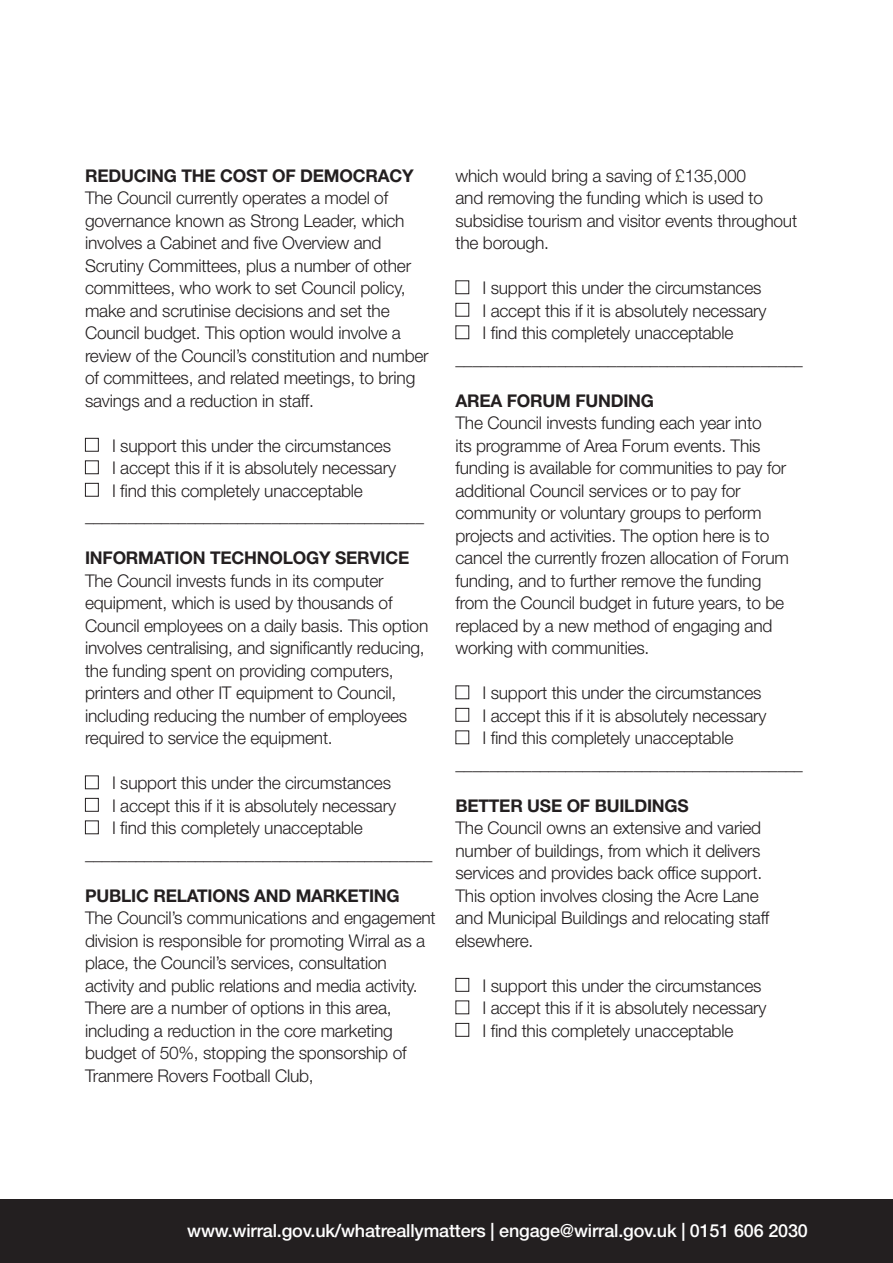
<style>
.page{position:relative;width:893px;height:1263px;background:#fff}
.page>*{position:absolute;margin:0;border:0;box-sizing:border-box;transform-origin:0 0}
.t1{font:500 18px "Helvetica Neue LT Std";letter-spacing:-.01em;color:#fff}
.t2{font:300 17.55px/22.5px "Helvetica Neue LT Std";letter-spacing:-.015em;color:#231f20}
.t3{font:700 17.55px "Helvetica Neue LT Std";letter-spacing:-.015em;color:#231f20}
</style>
<div class="page">
<div style="left:0;top:1199px;width:893px;height:64px;background:#231f20"></div>
<div style="left:455px;top:303px;width:14px;height:14px;border:1px solid #231f20"></div>
<div style="left:455px;top:708px;width:14px;height:14px;border:1px solid #231f20"></div>
<div style="left:85px;top:775px;width:14px;height:14px;border:1px solid #231f20"></div>
<div style="left:85px;top:798px;width:14px;height:14px;border:1px solid #231f20"></div>
<div style="left:85px;top:820px;width:14px;height:14px;border:1px solid #231f20"></div>
<div style="left:85px;top:483px;width:14px;height:14px;border:1px solid #231f20"></div>
<div style="left:85px;top:460px;width:14px;height:14px;border:1px solid #231f20"></div>
<div style="left:85px;top:438px;width:14px;height:14px;border:1px solid #231f20"></div>
<div style="left:455px;top:978px;width:14px;height:14px;border:1px solid #231f20"></div>
<div style="left:455px;top:1023px;width:14px;height:14px;border:1px solid #231f20"></div>
<p class="t3" style="left:85px;top:169px;width:330px">REDUCING THE COST OF DEMOCRACY</p>
<p class="t2" style="left:85px;top:188px;width:345px">The Council currently operates a model of governance known as Strong Leader, which involves a Cabinet and five Overview and Scrutiny Committees, plus a number of other committees, who work to set Council policy, make and scrutinise decisions and set the Council budget. This option would involve a review of the Council’s constitution and number of committees, and related meetings, to bring savings and a reduction in staff.</p>
<p class="t2" style="left:112px;top:436px;width:286px">I support this under the circumstances<br>I accept this if it is absolutely necessary<br>I find this completely unacceptable</p>
<p class="t2" style="left:85px;top:506px;width:341px">________________________________________</p>
<p class="t3" style="left:85px;top:552px;width:326px">INFORMATION TECHNOLOGY SERVICE</p>
<p class="t2" style="left:85px;top:571px;width:345px">The Council invests funds in its computer equipment, which is used by thousands of Council employees on a daily basis. This option involves centralising, and significantly reducing, the funding spent on providing computers, printers and other IT equipment to Council, including reducing the number of employees required to service the equipment.</p>
<p class="t2" style="left:112px;top:773px;width:286px">I support this under the circumstances<br>I accept this if it is absolutely necessary<br>I find this completely unacceptable</p>
<p class="t2" style="left:85px;top:844px;width:349px">_________________________________________</p>
<p class="t3" style="left:85px;top:889px;width:316px">PUBLIC RELATIONS AND MARKETING</p>
<p class="t2" style="left:85px;top:908px;width:352px">The Council’s communications and engagement division is responsible for promoting Wirral as a place, the Council’s services, consultation activity and public relations and media activity.<br>There are a number of options in this area, including a reduction in the core marketing budget of 50%, stopping the sponsorship of Tranmere Rovers Football Club,</p>
<p class="t2" style="left:455px;top:166px;width:343px">which would bring a saving of £135,000<br>and removing the funding which is used to subsidise tourism and visitor events throughout the borough.</p>
<p class="t2" style="left:482px;top:278px;width:286px">I support this under the circumstances<br>I accept this if it is absolutely necessary<br>I find this completely unacceptable</p>
<p class="t2" style="left:455px;top:349px;width:349px">_________________________________________</p>
<p class="t3" style="left:455px;top:394px;width:200px">AREA FORUM FUNDING</p>
<p class="t2" style="left:455px;top:413px;width:335px">The Council invests funding each year into<br>its programme of Area Forum events. This funding is available for communities to pay for additional Council services or to pay for community or voluntary groups to perform projects and activities. The option here is to cancel the currently frozen allocation of Forum funding, and to further remove the funding from the Council budget in future years, to be replaced by a new method of engaging and working with communities.</p>
<p class="t2" style="left:482px;top:683px;width:286px">I support this under the circumstances<br>I accept this if it is absolutely necessary<br>I find this completely unacceptable</p>
<p class="t2" style="left:455px;top:754px;width:349px">_________________________________________</p>
<p class="t3" style="left:455px;top:799px;width:235px">BETTER USE OF BUILDINGS</p>
<p class="t2" style="left:455px;top:818px;width:315px">The Council owns an extensive and varied number of buildings, from which it delivers services and provides back office support.<br>This option involves closing the Acre Lane and Municipal Buildings and relocating staff elsewhere.</p>
<p class="t2" style="left:482px;top:976px;width:286px">I support this under the circumstances<br>I accept this if it is absolutely necessary<br>I find this completely unacceptable</p>
<p class="t1" style="left:187px;top:1224px;width:622px">www.wirral.gov.uk/whatreallymatters | engage@wirral.gov.uk | 0151 606 2030</p>
</div>
